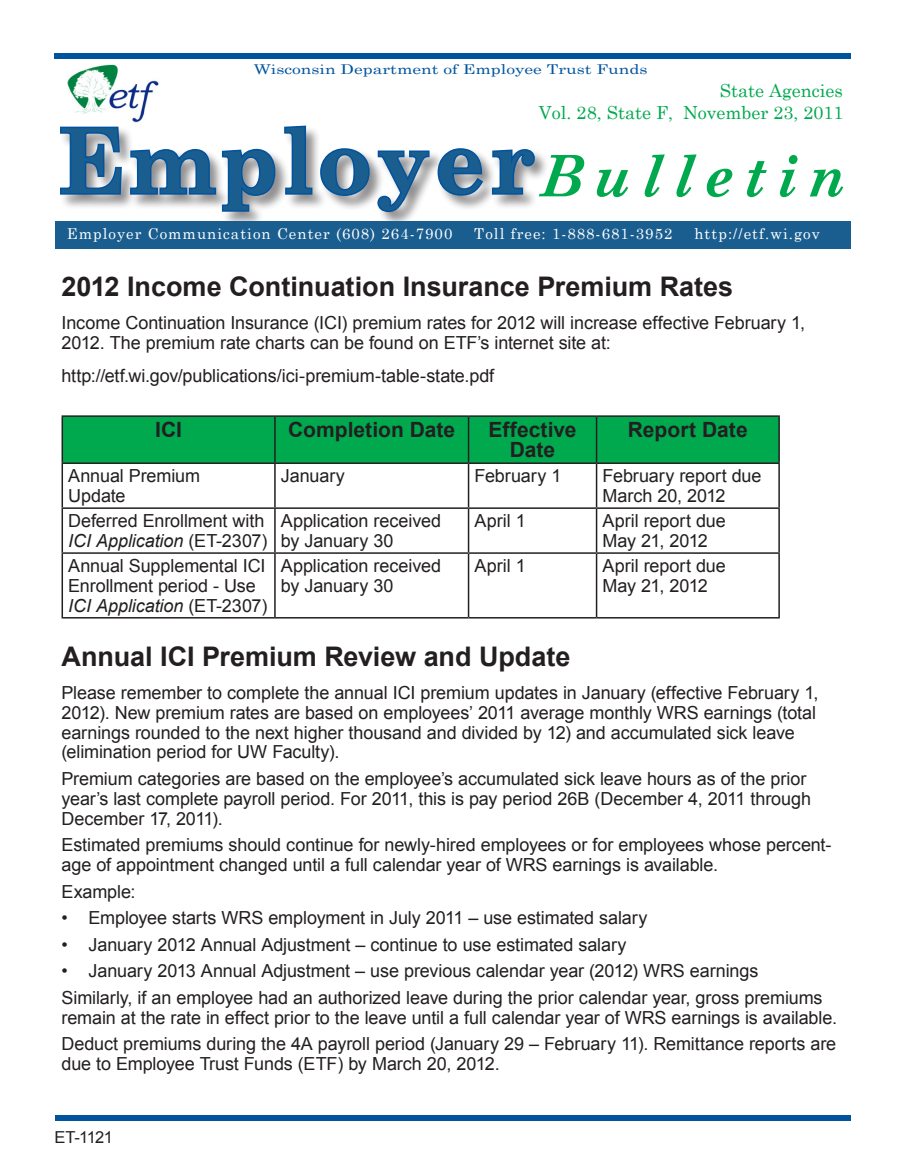
<style>
.page{position:relative;width:905px;height:1175px;background:#fff}
.page>*{position:absolute;margin:0;border:0;box-sizing:border-box;transform-origin:0 0}
.t1{font:700 90px "Century Schoolbook";letter-spacing:.05em;color:#1a5d8f}
.t2{font:italic 700 57.3px "Century Schoolbook";color:#00a94e;scale:.94 1}
.H2_cc{font:700 27px "Arial";color:#231f20}
.Body_text_space_afte{font:700 27px "Arial";letter-spacing:-.005em;color:#231f20}
.Body_text_space_afte-2{font:700 21px/19.8px "Arial";color:#231f20;text-align:center}
.Body_text_space_afte-3{font:18px/19.8px "Arial";letter-spacing:-.005em;color:#231f20}
.t3{font:18px "Century Schoolbook";color:#00a94e}
.Body_text_space_afte-4{font:italic 18px "Arial";letter-spacing:-.005em;color:#231f20}
.Body_text_space_afte-5{font:18px "Arial";letter-spacing:-.03em;color:#231f20}
.Numbered_list_INSIDE{font:16.5px "Arial";letter-spacing:-.04em;color:#231f20}
.t4{font:15px "Century Schoolbook";letter-spacing:.07em;color:#fff}
.t5{font:13.5px "Century Schoolbook";color:#01539e;scale:1.29 1}
.s1{font-style:italic}
.s2{font-style:normal}
</style>
<div class="page">
<div style="left:54px;top:54px;width:796px;height:5px;background:#01539e"></div>
<div style="left:56px;top:1115px;width:794px;height:5px;background:#01539e"></div>
<div style="left:59px;top:125px;width:490px;height:102px;background:#231f20;opacity:.5"></div>
<svg style="left:59px;top:125px;width:478px;height:89px"></svg>
<div style="left:56px;top:221px;width:794px;height:27px;background:#1a5d8f"></div>
<div style="left:63px;top:417px;width:715px;height:45px;background:#00a94e"></div>
<hr style="left:62px;top:415px;width:213px;height:2px;background:#231f20">
<hr style="left:62px;top:417px;width:1px;height:45px;background:#231f20">
<hr style="left:275px;top:415px;width:193px;height:2px;background:#231f20">
<hr style="left:274px;top:417px;width:2px;height:45px;background:#231f20">
<hr style="left:468px;top:415px;width:128px;height:2px;background:#231f20">
<hr style="left:468px;top:417px;width:1px;height:45px;background:#231f20">
<hr style="left:596px;top:415px;width:183px;height:2px;background:#231f20">
<hr style="left:595px;top:417px;width:2px;height:45px;background:#231f20">
<hr style="left:778px;top:417px;width:1px;height:45px;background:#231f20">
<hr style="left:62px;top:462px;width:213px;height:2px;background:#231f20">
<hr style="left:62px;top:464px;width:1px;height:43px;background:#231f20">
<hr style="left:275px;top:462px;width:193px;height:2px;background:#231f20">
<hr style="left:274px;top:464px;width:2px;height:43px;background:#231f20">
<hr style="left:468px;top:462px;width:128px;height:2px;background:#231f20">
<hr style="left:468px;top:464px;width:1px;height:43px;background:#231f20">
<hr style="left:596px;top:462px;width:183px;height:2px;background:#231f20">
<hr style="left:595px;top:464px;width:2px;height:43px;background:#231f20">
<hr style="left:778px;top:464px;width:1px;height:43px;background:#231f20">
<hr style="left:62px;top:507px;width:213px;height:2px;background:#231f20">
<hr style="left:62px;top:509px;width:1px;height:43px;background:#231f20">
<hr style="left:275px;top:507px;width:193px;height:2px;background:#231f20">
<hr style="left:274px;top:509px;width:2px;height:43px;background:#231f20">
<hr style="left:468px;top:507px;width:128px;height:2px;background:#231f20">
<hr style="left:468px;top:509px;width:1px;height:43px;background:#231f20">
<hr style="left:596px;top:507px;width:183px;height:2px;background:#231f20">
<hr style="left:595px;top:509px;width:2px;height:43px;background:#231f20">
<hr style="left:778px;top:509px;width:1px;height:43px;background:#231f20">
<hr style="left:62px;top:552px;width:213px;height:2px;background:#231f20">
<hr style="left:62px;top:554px;width:1px;height:63px;background:#231f20">
<hr style="left:275px;top:552px;width:193px;height:2px;background:#231f20">
<hr style="left:274px;top:554px;width:2px;height:63px;background:#231f20">
<hr style="left:468px;top:552px;width:128px;height:2px;background:#231f20">
<hr style="left:468px;top:554px;width:1px;height:63px;background:#231f20">
<hr style="left:596px;top:552px;width:183px;height:2px;background:#231f20">
<hr style="left:595px;top:554px;width:2px;height:63px;background:#231f20">
<hr style="left:778px;top:554px;width:1px;height:63px;background:#231f20">
<hr style="left:62px;top:617px;width:213px;height:1px;background:#231f20">
<hr style="left:275px;top:617px;width:193px;height:1px;background:#231f20">
<hr style="left:468px;top:617px;width:128px;height:1px;background:#231f20">
<hr style="left:596px;top:617px;width:183px;height:1px;background:#231f20">
<img style="left:59px;top:64px;width:103px;height:62px">
<p class="t5" style="left:254px;top:58px;width:307px">Wisconsin Department of Employee Trust Funds</p>
<p class="t3" style="left:719px;top:75px;width:125px">State Agencies</p>
<p class="t3" style="left:539px;top:97px;width:306px">Vol. 28, State F, November 23, 2011</p>
<p class="t1" style="left:58px;top:91px;width:478px">Employer</p>
<p class="t2" style="left:540px;top:132px;width:332px">B ulletin</p>
<p class="t4" style="left:67px;top:221px;width:387px">Employer Communication Center (608) 264-7900</p>
<p class="t4" style="left:474px;top:221px;width:200px">Toll free: 1-888-681-3952</p>
<p class="t4" style="left:694px;top:221px;width:127px">http://etf.wi.gov</p>
<p class="H2_cc" style="left:62px;top:268px;width:673px">2012 Income Continuation Insurance Premium Rates</p>
<p class="Body_text_space_afte-3" style="left:62px;top:313px;width:745px">Income Continuation Insurance (ICI) premium rates for 2012 will increase effective February 1,<br>2012. The premium rate charts can be found on ETF’s internet site at:</p>
<p class="Body_text_space_afte-3" style="left:62px;top:366px;width:434px">http://etf.wi.gov/publications/ici-premium-table-state.pdf</p>
<p class="Body_text_space_afte-2" style="left:155px;top:421px;width:28px">ICI</p>
<p class="Body_text_space_afte-2" style="left:288px;top:421px;width:168px">Completion Date</p>
<p class="Body_text_space_afte-2" style="left:488px;top:421px;width:89px">Effective<br>Date</p>
<p class="Body_text_space_afte-2" style="left:628px;top:421px;width:121px">Report Date</p>
<p class="Body_text_space_afte-3" style="left:68px;top:466px;width:133px">Annual Premium</p>
<p class="Body_text_space_afte-3" style="left:68px;top:486px;width:59px">Update</p>
<p class="Body_text_space_afte-3" style="left:281px;top:466px;width:65px">January</p>
<p class="Body_text_space_afte-3" style="left:474px;top:466px;width:88px">February 1</p>
<p class="Body_text_space_afte-3" style="left:602px;top:466px;width:160px">February report due</p>
<p class="Body_text_space_afte-3" style="left:602px;top:486px;width:124px">March 20, 2012</p>
<p class="Body_text_space_afte-3" style="left:68px;top:511px;width:200px">Deferred Enrollment with<br><span class="s1">ICI Application</span> (ET-2307)</p>
<p class="Body_text_space_afte-3" style="left:281px;top:511px;width:162px">Application received by January 30</p>
<p class="Body_text_space_afte-3" style="left:474px;top:511px;width:53px">April 1</p>
<p class="Body_text_space_afte-3" style="left:602px;top:511px;width:125px">April report due</p>
<p class="Body_text_space_afte-5" style="left:602px;top:529px;width:107px">May 21, 2012</p>
<p class="Body_text_space_afte-3" style="left:68px;top:556px;width:199px">Annual Supplemental ICI<br>Enrollment period - Use</p>
<p class="Body_text_space_afte-4" style="left:68px;top:594px;width:200px">ICI Application <span class="s2">(ET-2307)</span></p>
<p class="Body_text_space_afte-3" style="left:281px;top:556px;width:162px">Application received by January 30</p>
<p class="Body_text_space_afte-3" style="left:474px;top:556px;width:53px">April 1</p>
<p class="Body_text_space_afte-3" style="left:602px;top:556px;width:125px">April report due</p>
<p class="Body_text_space_afte-5" style="left:602px;top:574px;width:107px">May 21, 2012</p>
<p class="Body_text_space_afte" style="left:62px;top:638px;width:510px">Annual ICI Premium Review and Update</p>
<p class="Body_text_space_afte-3" style="left:62px;top:683px;width:758px">Please remember to complete the annual ICI premium updates in January (effective February 1, 2012). New premium rates are based on employees’ 2011 average monthly WRS earnings (total earnings rounded to the next higher thousand and divided by 12) and accumulated sick leave (elimination period for UW Faculty).</p>
<p class="Body_text_space_afte-3" style="left:62px;top:769px;width:751px">Premium categories are based on the employee’s accumulated sick leave hours as of the prior year’s last complete payroll period. For 2011, this is pay period 26B (December 4, 2011 through<br>December 17, 2011).</p>
<p class="Body_text_space_afte-3" style="left:62px;top:835px;width:771px">Estimated premiums should continue for newly-hired employees or for employees whose percent&shy;age of appointment changed until a full calendar year of WRS earnings is available.</p>
<p class="Body_text_space_afte-3" style="left:62px;top:881px;width:75px">Example:</p>
<p class="Body_text_space_afte-3" style="left:62px;top:908px;width:587px">• Employee starts WRS employment in July 2011 – use estimated salary</p>
<p class="Body_text_space_afte-3" style="left:62px;top:934px;width:566px">• January 2012 Annual Adjustment – continue to use estimated salary</p>
<p class="Body_text_space_afte-3" style="left:62px;top:961px;width:698px">• January 2013 Annual Adjustment – use previous calendar year (2012) WRS earnings</p>
<p class="Body_text_space_afte-3" style="left:62px;top:987px;width:777px">Similarly, if an employee had an authorized leave during the prior calendar year, gross premiums remain at the rate in effect prior to the leave until a full calendar year of WRS earnings is available.</p>
<p class="Body_text_space_afte-3" style="left:62px;top:1034px;width:776px">Deduct premiums during the 4A payroll period (January 29 – February 11). Remittance reports are due to Employee Trust Funds (ETF) by March 20, 2012.</p>
<p class="Numbered_list_INSIDE" style="left:54px;top:1126px;width:60px">ET-1121</p>
</div>
